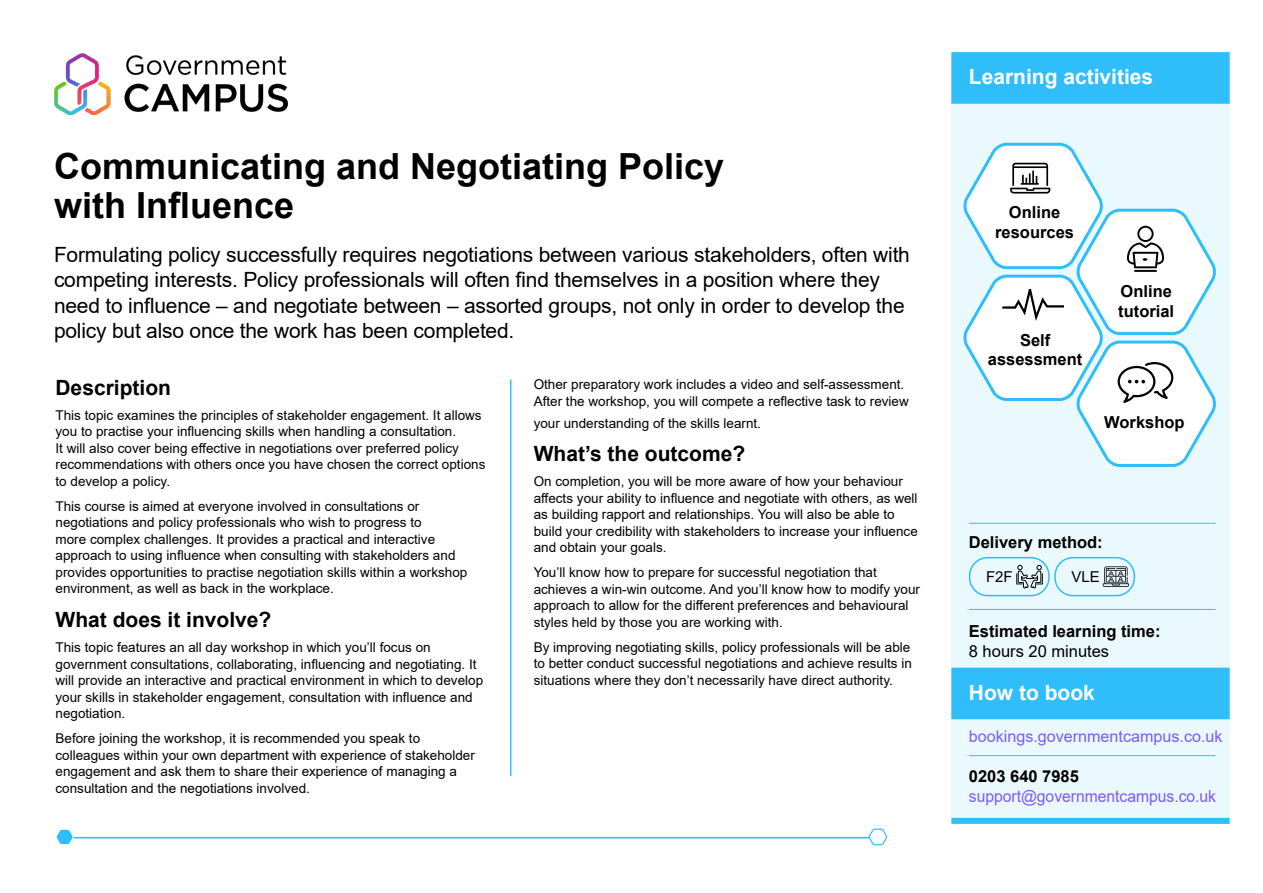
<style>
.page{position:relative;width:1263px;height:893px;background:#fff}
.page>*{position:absolute;margin:0;border:0;box-sizing:border-box;transform-origin:0 0}
.t1{font:700 36px/39px "Arial";color:#000}
.t2{font:21px/25.2px "Arial";letter-spacing:-.01em;color:#000}
.t3{font:700 21px "Arial";color:#000}
.t4{font:700 21px "Arial";color:#fff}
.t5{font:700 16.5px/19.8px "Arial";color:#000;text-align:center}
.t6{font:16.5px "Arial";color:#7e59f8;scale:.95 1}
.t7{font:16.5px "Arial";color:#000}
.t8{font:16.2px "Arial";color:#7e59f8}
.t9{font:15px "Arial";color:#000}
.t10{font:13.5px/16.5px "Arial";color:#000}
.s1{font-style:inherit}
</style>
<div class="page">
<div style="left:951px;top:54px;width:279px;height:767px;background:#eaf9fe"></div>
<div style="left:951px;top:668px;width:279px;height:51px;background:#2fbefa"></div>
<hr style="left:969px;top:609px;width:246px;height:1px;background:#2fbefa">
<div style="left:951px;top:52px;width:279px;height:52px;background:#2fbefa;border:2px solid #2fbefa"></div>
<hr style="left:969px;top:755px;width:246px;height:1px;background:#2fbefa">
<div style="left:951px;top:818px;width:279px;height:6px;background:#2fbefa"></div>
<hr style="left:510px;top:380px;width:1px;height:396px;background:#2fbefa">
<hr style="left:969px;top:523px;width:246px;height:1px;background:#2fbefa">
<svg style="left:963px;top:142px;width:253px;height:325px"></svg>
<svg style="left:1103px;top:566px;width:26px;height:21px"></svg>
<svg style="left:1016px;top:565px;width:27px;height:24px"></svg>
<hr style="left:67px;top:837px;width:815px;height:1px;background:#2fbefa">
<svg style="left:868px;top:828px;width:19px;height:18px"></svg>
<svg style="left:56px;top:829px;width:19px;height:16px"></svg>
<div style="left:969px;top:557px;width:81px;height:39px;border:2px solid #2fbefa;border-radius:18px"></div>
<div style="left:1054px;top:557px;width:81px;height:39px;border:2px solid #2fbefa;border-radius:18px"></div>
<img style="left:54px;top:54px;width:234px;height:61px">
<h1 class="t1" style="left:54px;top:148px;width:672px">Communicating and <span class="s1">N</span>egotiating <span class="s1">P</span>olicy with <span class="s1">I</span>nfluence</h1>
<p class="t2" style="left:54px;top:242px;width:857px">Formulating policy successfully requires negotiations between various stakeholders, often with competing interests. Policy professionals will often find themselves in a position where they need to influence – and negotiate between – assorted groups, not only in order to develop the policy but also once the work has been completed.</p>
<h2 class="t3" style="left:55px;top:373px;width:117px">Description</h2>
<p class="t10" style="left:56px;top:407px;width:431px">This topic examines the principles of stakeholder engagement. It allows you to practise your influencing skills when handling a consultation.<br>It will also cover being effective in negotiations over preferred policy recommendations with others once you have chosen the correct options to develop a policy.</p>
<p class="t10" style="left:56px;top:498px;width:413px">This course is aimed at everyone involved in consultations or negotiations and policy professionals who wish to progress to<br>more complex challenges. It provides a practical and interactive approach to using influence when consulting with stakeholders and provides opportunities to practise negotiation skills within a workshop environment, as well as back in the workplace.</p>
<h2 class="t3" style="left:56px;top:605px;width:217px">What does it involve?</h2>
<p class="t10" style="left:56px;top:639px;width:429px">This topic features an all day workshop in which you’ll focus on government consultations, collaborating, influencing and negotiating. It will provide an interactive and practical environment in which to develop your skills in stakeholder engagement, consultation with influence and negotiation.</p>
<p class="t10" style="left:56px;top:730px;width:421px">Before joining the workshop, it is recommended you speak to colleagues within your own department with experience of stakeholder engagement and ask them to share their experience of managing a consultation and the negotiations involved.</p>
<p class="t10" style="left:534px;top:376px;width:377px">Other preparatory work includes a video and self-assessment.<br>After the workshop, you will compete a reflective task to review</p>
<p class="t10" style="left:534px;top:414px;width:229px">your understanding of the skills learnt.</p>
<h2 class="t3" style="left:534px;top:439px;width:213px">What’s the outcome?</h2>
<p class="t10" style="left:534px;top:473px;width:386px">On completion, you will be more aware of how your behaviour affects your ability to influence and negotiate with others, as well as building rapport and relationships. You will also be able to build your credibility with stakeholders to increase your influence and obtain your goals.</p>
<p class="t10" style="left:534px;top:564px;width:388px">You’ll know how to prepare for successful negotiation that achieves a win-win outcome. And you’ll know how to modify your approach to allow for the different preferences and behavioural styles held by those you are working with.</p>
<p class="t10" style="left:534px;top:639px;width:380px;text-align:justify">By improving negotiating skills, policy professionals will be able to better conduct successful negotiations and achieve results in situations where they don’t necessarily have direct authority.</p>
<h2 class="t4" style="left:969px;top:62px;width:186px">Learning activities</h2>
<p class="t5" style="left:995px;top:202px;width:80px">Online resources</p>
<p class="t5" style="left:988px;top:330px;width:96px">Self assessment</p>
<p class="t5" style="left:1118px;top:281px;width:57px;text-align:left">Online tutorial</p>
<p class="t5" style="left:1104px;top:413px;width:82px">Workshop</p>
<p class="t5" style="left:969px;top:532px;width:135px">Delivery method:</p>
<p class="t9" style="left:986px;top:566px;width:28px">F2F</p>
<p class="t9" style="left:1071px;top:566px;width:30px">VLE</p>
<p class="t5" style="left:969px;top:621px;width:193px">Estimated learning time:</p>
<p class="t7" style="left:969px;top:640px;width:142px">8 hours 20 minutes</p>
<h2 class="t4" style="left:969px;top:678px;width:127px">How to book</h2>
<p class="t8" style="left:969px;top:725px;width:255px">bookings.governmentcampus.co.uk</p>
<p class="t5" style="left:969px;top:766px;width:112px">0203 640 7985</p>
<p class="t6" style="left:969px;top:784px;width:262px">support@governmentcampus.co.uk</p>
</div>
